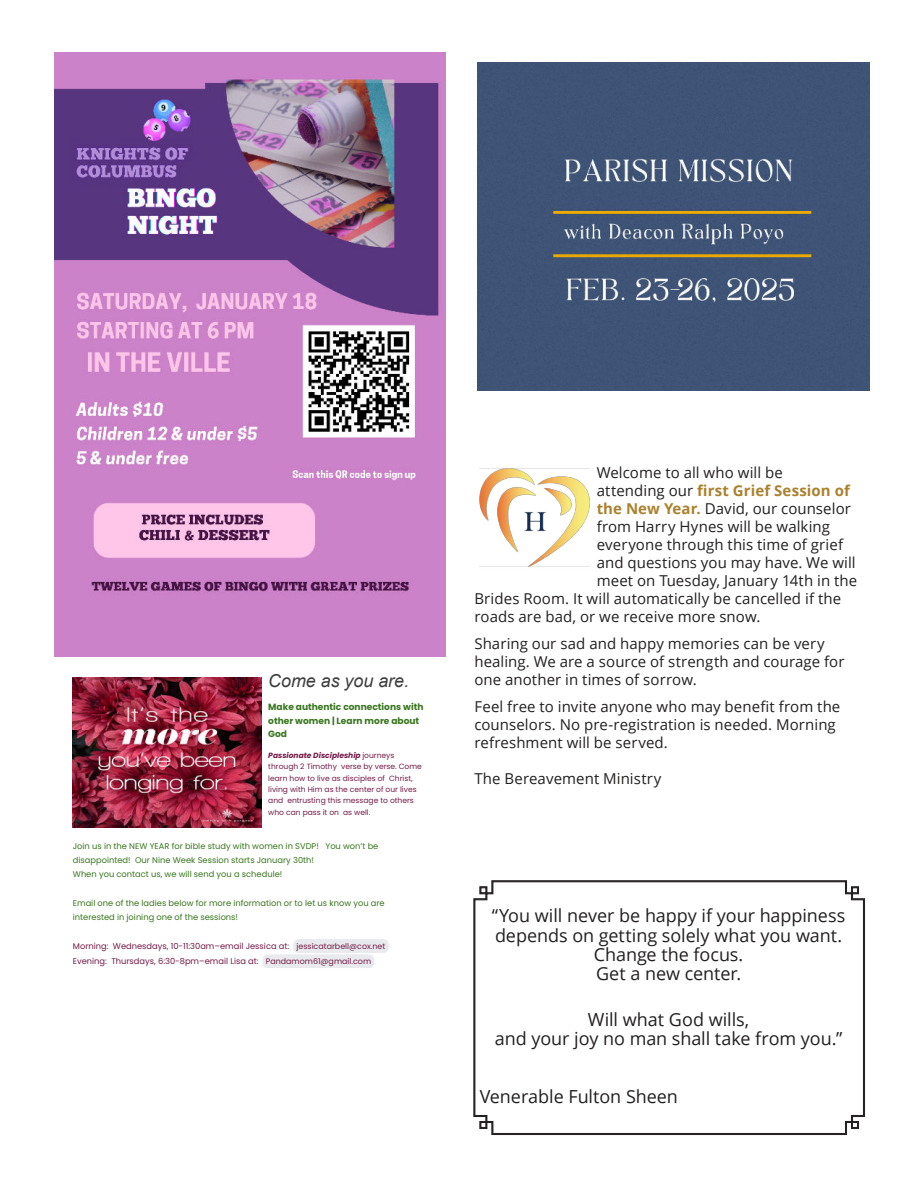
<style>
.page{position:relative;width:918px;height:1188px;background:#fff}
.page>*{position:absolute;margin:0;border:0;box-sizing:border-box;transform-origin:0 0}
.t1{font:18px/19.4px "Open Sans";letter-spacing:-.005em;color:#231f20;text-align:center}
.t2{font:italic 17.85px "Arial";color:#3e3e3f}
.t3{font:15px/18px "Open Sans";letter-spacing:.005em;color:#231f20}
.t4{font:700 15px "Open Sans";letter-spacing:.01em;color:#aa812d}
.t5{font:700 9px/13.6px "Poppins";color:#38761d}
.t6{font:8.25px/14.4px "Poppins";color:#38761d}
.t7{font:8.25px/15.3px "Poppins";color:#741b47}
.t8{font:7.5px/11.4px "Poppins";color:#741b47}
.s1{font-weight:700;font-style:italic}
.s2{font-size:7.95px}
.s3{font-weight:400;color:#231f20}
.s4{font-weight:700;color:#aa812d}
</style>
<div class="page">
<img style="left:55px;top:53px;width:391px;height:603px">
<div style="left:294px;top:940px;width:94px;height:13px;background:#e8eaed;border-radius:5px"></div>
<div style="left:294px;top:940px;width:94px;height:12px;border:1px solid #e8eaed;border-radius:5px"></div>
<div style="left:263px;top:955px;width:111px;height:13px;background:#e8eaed;border-radius:5px"></div>
<div style="left:263px;top:955px;width:111px;height:13px;border:1px solid #e8eaed;border-radius:5px"></div>
<img style="left:73px;top:677px;width:189px;height:150px">
<img style="left:480px;top:467px;width:110px;height:101px">
<div style="left:478px;top:63px;width:391px;height:328px;background:#3f5376"></div>
<svg style="left:474px;top:881px;width:390px;height:253px"></svg>
<p class="t2" style="left:268px;top:669px;width:142px">Come as you are.</p>
<p class="t5" style="left:268px;top:700px;width:157px">Make authentic connections with other women | Learn more about<br>God</p>
<p class="t8" style="left:268px;top:750px;width:155px"><span class="s1">Passionate Discipleship</span> journeys through 2 Timothy verse by verse. Come learn how to live as disciples of Christ, living with Him as the center of our lives and entrusting this message to others who can pass it on as well.</p>
<p class="t6" style="left:73px;top:840px;width:307px">Join us in the NEW YEAR for bible study with women in SVDP! You won’t be disappointed! Our Nine Week Session starts January 30th!<br>When you contact us, we will send you a schedule!</p>
<p class="t6" style="left:73px;top:897px;width:313px">Email one of the ladies below for more information or to let us know you are interested in joining one of the sessions!</p>
<p class="t7" style="left:73px;top:939px;width:314px">Morning: Wednesdays, 10-11:30am–email Jessica at: <span class="s2">jessicatarbell@cox.net<br></span>Evening: Thursdays, 6:30-8pm–email Lisa at: <span class="s2">Pandamom61@gmail.com</span></p>
<p class="t3" style="left:597px;top:463px;width:188px">Welcome to all who will be</p>
<p class="t4" style="left:597px;top:480px;width:255px"><span class="s3">attending our</span> first Grief Session of</p>
<p class="t3" style="left:597px;top:499px;width:256px"><span class="s4">the New Year.</span> David, our counselor</p>
<p class="t3" style="left:597px;top:517px;width:235px">from Harry Hynes will be walking</p>
<p class="t3" style="left:597px;top:535px;width:248px">everyone through this time of grief</p>
<p class="t3" style="left:597px;top:553px;width:261px">and questions you may have. We will</p>
<p class="t3" style="left:597px;top:571px;width:262px">meet on Tuesday, January 14th in the</p>
<p class="t3" style="left:474px;top:589px;width:368px">Brides Room. It will automatically be cancelled if the</p>
<p class="t3" style="left:474px;top:607px;width:288px">roads are bad, or we receive more snow.</p>
<p class="t3" style="left:474px;top:634px;width:372px">Sharing our sad and happy memories can be very healing. We are a source of strength and courage for one another in times of sorrow.</p>
<p class="t3" style="left:474px;top:697px;width:368px">Feel free to invite anyone who may benefit from the counselors. No pre-registration is needed. Morning refreshment will be served.</p>
<p class="t3" style="left:474px;top:769px;width:188px">The Bereavement Ministry</p>
<p class="t1" style="left:492px;top:905px;width:355px">“You will never be happy if your happiness depends on getting solely what you want.<br>Change the focus.<br>Get a new center.</p>
<p class="t1" style="left:495px;top:1011px;width:349px">Will what God wills,<br>and your joy no man shall take from you.”</p>
<p class="t1" style="left:480px;top:1089px;width:200px">Venerable Fulton Sheen</p>
</div>
